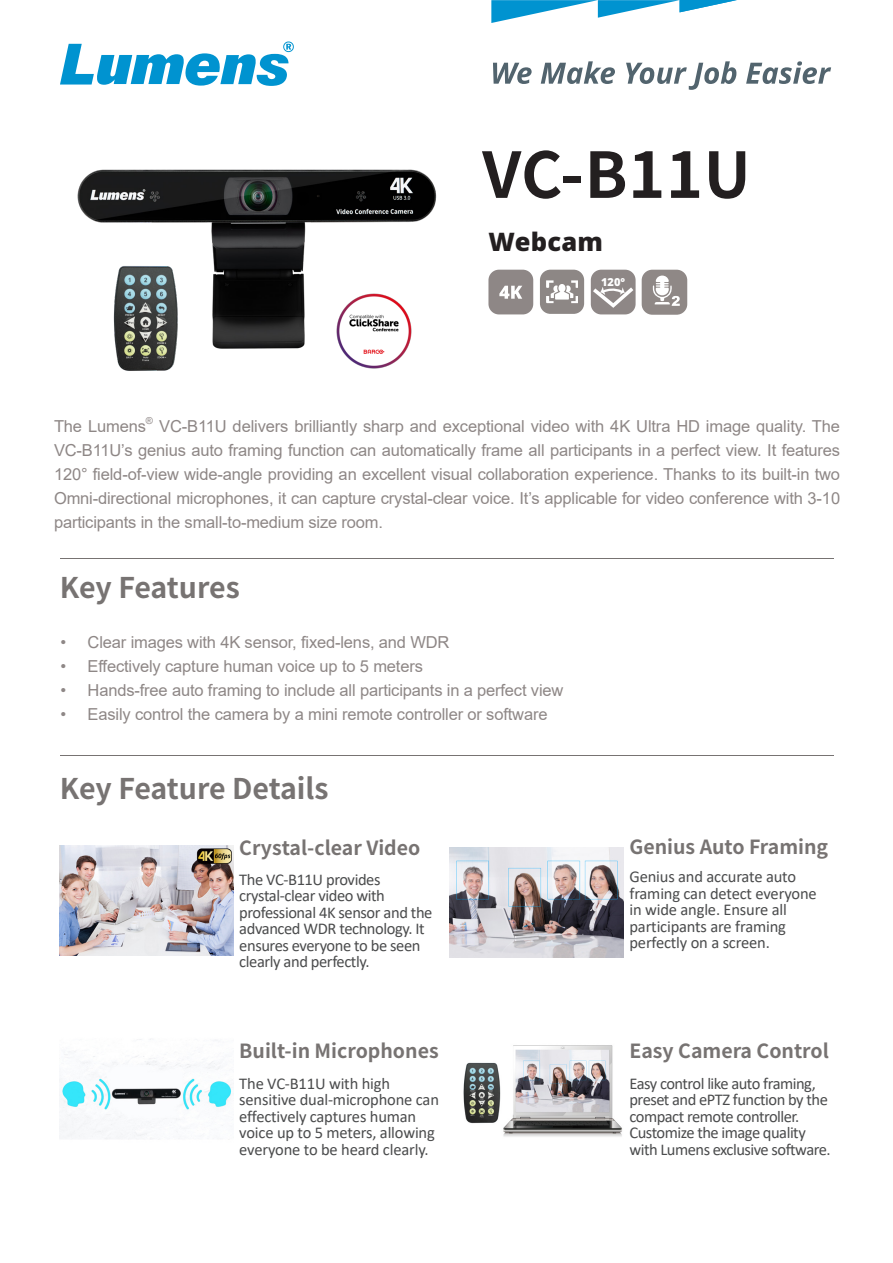
<style>
.page{position:relative;width:893px;height:1263px;background:#fff}
.page>*{position:absolute;margin:0;border:0;box-sizing:border-box;transform-origin:0 0}
.t1{font:700 63px "Noto Sans CJ Ktc";letter-spacing:.01em;color:#231f20}
.t2{font:700 28.5px "Noto Sans CJ Ktc";letter-spacing:-.01em;color:#777372}
.t3{font:900 25.5px "Noto Sans";letter-spacing:.01em;color:#231f20}
.t4{font:700 19.5px "Noto Sans CJ Ktc";color:#777372}
.t5{font:16.5px/24px "Arial";letter-spacing:-.01em;color:#8e8786;text-align:justify}
.t6{font:16.5px/16.5px "Calibri";letter-spacing:-.025em;color:#4b4c4d}
.t7{font:900 10.95px "Noto Sans";color:#fff}
.t8{font:9.6px "Arial";color:#8e8786}
</style>
<div class="page">
<svg style="left:493px;top:63px;width:39px;height:21px"></svg>
<svg style="left:541px;top:61px;width:74px;height:23px"></svg>
<svg style="left:626px;top:61px;width:110px;height:29px"></svg>
<svg style="left:746px;top:61px;width:85px;height:23px"></svg>
<hr style="left:60px;top:558px;width:774px;height:1px;background:#777372">
<hr style="left:60px;top:755px;width:774px;height:1px;background:#777372">
<svg style="left:491px;top:0;width:246px;height:23px"></svg>
<svg style="left:60px;top:41px;width:234px;height:45px"></svg>
<div style="left:488px;top:270px;width:45px;height:44px;background:#8e8786;border-radius:10px"></div>
<svg style="left:591px;top:270px;width:45px;height:44px;background:#a19b9a"></svg>
<svg style="left:642px;top:270px;width:45px;height:45px"></svg>
<svg style="left:499px;top:286px;width:23px;height:13px"></svg>
<div style="left:540px;top:270px;width:44px;height:44px;background:#8d8785;border-radius:10px"></div>
<svg style="left:546px;top:280px;width:32px;height:23px"></svg>
<img style="left:449px;top:847px;width:174px;height:110px">
<img style="left:463px;top:1045px;width:159px;height:92px">
<img style="left:60px;top:1039px;width:174px;height:100px">
<img style="left:60px;top:845px;width:174px;height:111px">
<img style="left:77px;top:169px;width:360px;height:202px">
<img style="left:336px;top:292px;width:77px;height:77px">
<p class="t1" style="left:482px;top:139px;width:270px">VC-B11U</p>
<p class="t3" style="left:488px;top:222px;width:116px">Webcam</p>
<p class="t7" style="left:601px;top:273px;width:25px">120°</p>
<p class="t5" style="left:54px;top:414px;width:94px">The Lumens</p>
<p class="t8" style="left:146px;top:414px;width:9px">®</p>
<p class="t5" style="left:54px;top:414px;width:788px;text-indent:105px">VC-B11U delivers brilliantly sharp and exceptional video with 4K Ultra HD image quality. The VC-B11U’s genius auto framing function can automatically frame all participants in a perfect view. It features 120° field-of-view wide-angle providing an excellent visual collaboration experience. Thanks to its built-in two Omni-directional microphones, it can capture crystal-clear voice. It’s applicable for video conference with 3-10 participants in the small-to-medium size room.</p>
<p class="t2" style="left:60px;top:571px;width:181px">Key Features</p>
<p class="t5" style="left:60px;top:630px;width:390px">• Clear images with 4K sensor, fixed-lens, and WDR</p>
<p class="t5" style="left:60px;top:654px;width:364px">• Effectively capture human voice up to 5 meters</p>
<p class="t5" style="left:60px;top:678px;width:504px">• Hands-free auto framing to include all participants in a perfect view</p>
<p class="t5" style="left:60px;top:702px;width:489px">• Easily control the camera by a mini remote controller or software</p>
<p class="t2" style="left:60px;top:772px;width:270px">Key Feature Details</p>
<p class="t4" style="left:239px;top:837px;width:183px">Crystal-clear Video</p>
<p class="t6" style="left:239px;top:871px;width:195px">The VC-B11U provides crystal-clear video with professional 4K sensor and the advanced WDR technology. It ensures everyone to be seen clearly and perfectly.</p>
<p class="t4" style="left:239px;top:1039px;width:201px">Built-in Microphones</p>
<p class="t6" style="left:239px;top:1075px;width:201px">The VC-B11U with high sensitive dual-microphone can effectively captures human voice up to 5 meters, allowing everyone to be heard clearly.</p>
<p class="t4" style="left:629px;top:836px;width:200px">Genius Auto Framing</p>
<p class="t6" style="left:629px;top:868px;width:189px">Genius and accurate auto framing can detect everyone in wide angle. Ensure all participants are framing perfectly on a screen.</p>
<p class="t4" style="left:629px;top:1039px;width:201px">Easy Camera Control</p>
<p class="t6" style="left:629px;top:1074px;width:203px">Easy control like auto framing, preset and ePTZ function by the compact remote controller.<br>Customize the image quality with Lumens exclusive software.</p>
</div>
